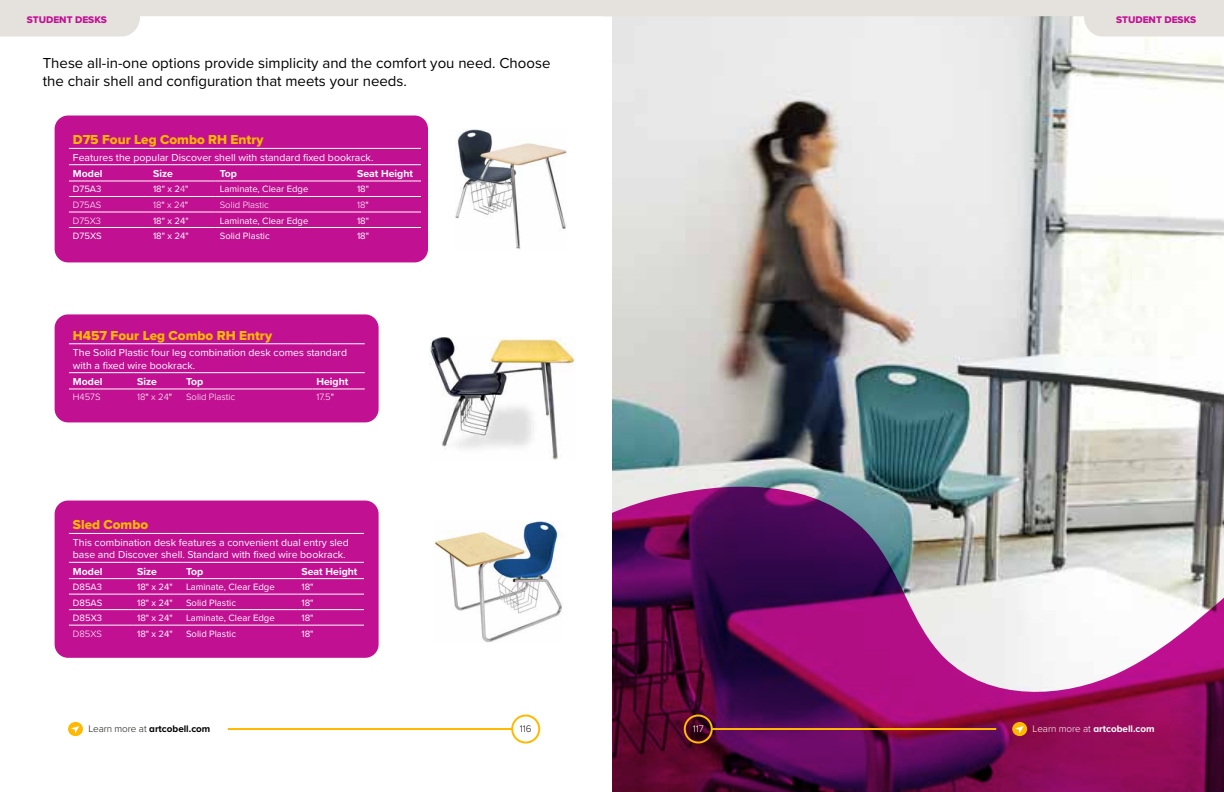
<style>
.page{position:relative;width:1224px;height:792px;background:#fff}
.page>*{position:absolute;margin:0;border:0;box-sizing:border-box;transform-origin:0 0}
.t1{font:15px/18px "Proxima Nova";color:#000}
.t2{font:13.5px "Proxima Nova Extrabld";color:#ffb900}
.t3{font:10.5px/12.6px "Proxima Nova";color:#fff}
.t4{font:700 10.5px "Proxima Nova";color:#fff}
.t5{font:10px "Proxima Nova Extrabld";color:#c11194}
.t6{font:700 9.9px "Proxima Nova";color:#000}
.t7{font:700 9.9px "Proxima Nova";color:#fff}
.t8{font:300 9.9px "Proxima Nova";color:#171714}
.t9{font:300 9.9px "Proxima Nova";color:#fff}
.t10{font:9.5px "Proxima Nova";color:#fff}
.t11{font:300 9.5px "Proxima Nova";color:#fff}
.s1{font-weight:300}
.s2{font-weight:400}
.s3{font-weight:300;color:#171714}
</style>
<div class="page">
<div style="left:68px;top:722px;width:15px;height:14px;background:#ffb900;border-radius:50%"></div>
<svg style="left:71px;top:726px;width:8px;height:8px"></svg>
<div style="left:511px;top:715px;width:29px;height:29px;border:2px solid #ffb900;border-radius:50%"></div>
<hr style="left:228px;top:728px;width:284px;height:2px;background:#ffb900">
<div style="left:55px;top:116px;width:373px;height:146px;background:#c21093;border-radius:13px"></div>
<div style="left:55px;top:314px;width:324px;height:108px;background:#c21093;border-radius:13px"></div>
<img style="left:456px;top:130px;width:110px;height:119px">
<img style="left:429px;top:337px;width:146px;height:122px">
<div style="left:55px;top:501px;width:324px;height:157px;background:#c21093;border-radius:13px"></div>
<img style="left:434px;top:522px;width:128px;height:121px">
<hr style="left:69px;top:148px;width:80px;height:1px;background:#fff">
<hr style="left:149px;top:148px;width:67px;height:1px;background:#fff">
<hr style="left:216px;top:148px;width:137px;height:1px;background:#fff">
<hr style="left:353px;top:148px;width:68px;height:1px;background:#fff">
<hr style="left:69px;top:164px;width:80px;height:1px;background:#fff">
<hr style="left:149px;top:164px;width:67px;height:1px;background:#fff">
<hr style="left:216px;top:164px;width:137px;height:1px;background:#fff">
<hr style="left:353px;top:164px;width:68px;height:1px;background:#fff">
<hr style="left:69px;top:196px;width:80px;height:1px;background:#fff">
<hr style="left:149px;top:196px;width:67px;height:1px;background:#fff">
<hr style="left:216px;top:196px;width:137px;height:1px;background:#fff">
<hr style="left:353px;top:196px;width:68px;height:1px;background:#fff">
<hr style="left:69px;top:212px;width:80px;height:1px;background:#fff">
<hr style="left:149px;top:212px;width:67px;height:1px;background:#fff">
<hr style="left:216px;top:212px;width:137px;height:1px;background:#fff">
<hr style="left:353px;top:212px;width:68px;height:1px;background:#fff">
<hr style="left:69px;top:227px;width:80px;height:1px;background:#fff">
<hr style="left:149px;top:227px;width:67px;height:1px;background:#fff">
<hr style="left:216px;top:227px;width:137px;height:1px;background:#fff">
<hr style="left:353px;top:227px;width:68px;height:1px;background:#fff">
<hr style="left:69px;top:181px;width:80px;height:1px;background:#fff">
<hr style="left:149px;top:181px;width:67px;height:1px;background:#fff">
<hr style="left:216px;top:181px;width:137px;height:1px;background:#fff">
<hr style="left:353px;top:181px;width:68px;height:1px;background:#fff">
<hr style="left:69px;top:344px;width:64px;height:1px;background:#fff">
<hr style="left:133px;top:344px;width:49px;height:1px;background:#fff">
<hr style="left:182px;top:344px;width:130px;height:1px;background:#fff">
<hr style="left:312px;top:344px;width:53px;height:1px;background:#fff">
<hr style="left:69px;top:372px;width:64px;height:1px;background:#fff">
<hr style="left:133px;top:372px;width:49px;height:1px;background:#fff">
<hr style="left:182px;top:372px;width:130px;height:1px;background:#fff">
<hr style="left:312px;top:372px;width:53px;height:1px;background:#fff">
<hr style="left:69px;top:389px;width:64px;height:1px;background:#fff">
<hr style="left:133px;top:389px;width:49px;height:1px;background:#fff">
<hr style="left:182px;top:389px;width:130px;height:1px;background:#fff">
<hr style="left:312px;top:389px;width:53px;height:1px;background:#fff">
<hr style="left:69px;top:533px;width:64px;height:1px;background:#fff">
<hr style="left:133px;top:533px;width:49px;height:1px;background:#fff">
<hr style="left:182px;top:533px;width:115px;height:1px;background:#fff">
<hr style="left:298px;top:533px;width:66px;height:1px;background:#fff">
<hr style="left:69px;top:562px;width:64px;height:1px;background:#fff">
<hr style="left:133px;top:562px;width:49px;height:1px;background:#fff">
<hr style="left:182px;top:562px;width:115px;height:1px;background:#fff">
<hr style="left:298px;top:562px;width:66px;height:1px;background:#fff">
<hr style="left:69px;top:594px;width:64px;height:1px;background:#fff">
<hr style="left:133px;top:594px;width:49px;height:1px;background:#fff">
<hr style="left:182px;top:594px;width:115px;height:1px;background:#fff">
<hr style="left:298px;top:594px;width:66px;height:1px;background:#fff">
<hr style="left:69px;top:609px;width:64px;height:1px;background:#fff">
<hr style="left:133px;top:609px;width:49px;height:1px;background:#fff">
<hr style="left:182px;top:609px;width:115px;height:1px;background:#fff">
<hr style="left:298px;top:609px;width:66px;height:1px;background:#fff">
<hr style="left:69px;top:625px;width:64px;height:1px;background:#fff">
<hr style="left:133px;top:625px;width:49px;height:1px;background:#fff">
<hr style="left:182px;top:625px;width:115px;height:1px;background:#fff">
<hr style="left:298px;top:625px;width:66px;height:1px;background:#fff">
<hr style="left:69px;top:578px;width:64px;height:1px;background:#fff">
<hr style="left:133px;top:578px;width:49px;height:1px;background:#fff">
<hr style="left:182px;top:578px;width:115px;height:1px;background:#fff">
<hr style="left:298px;top:578px;width:66px;height:1px;background:#fff">
<img style="left:612px;top:36px;width:612px;height:398px">
<img style="left:612px;top:434px;width:612px;height:358px">
<div style="left:1012px;top:722px;width:15px;height:14px;background:#ffb900;border-radius:50%"></div>
<svg style="left:1015px;top:726px;width:9px;height:8px"></svg>
<div style="left:684px;top:715px;width:29px;height:29px;border:2px solid #ffb900;border-radius:50%"></div>
<hr style="left:712px;top:728px;width:284px;height:2px;background:#ffb900">
<svg style="left:0;top:0;width:1224px;height:36px"></svg>
<p class="t5" style="left:27px;top:12px;width:82px">STUDENT DESKS</p>
<h1 class="t1" style="left:43px;top:54px;width:509px">These all-in-one options provide simplicity and the comfort you need. Choose the chair shell and configuration that meets your needs.</h1>
<p class="t2" style="left:73px;top:130px;width:192px">D75 Four Leg Combo RH Entry</p>
<p class="t3" style="left:73px;top:150px;width:302px">Features the popular Discover shell with standard fixed bookrack.</p>
<p class="t4" style="left:73px;top:166px;width:31px">Model</p>
<p class="t4" style="left:153px;top:166px;width:21px">Size</p>
<p class="t4" style="left:220px;top:166px;width:19px">Top</p>
<p class="t4" style="left:357px;top:166px;width:57px">Seat Height</p>
<p class="t10" style="left:73px;top:182px;width:30px">D75A3</p>
<p class="t10" style="left:153px;top:182px;width:37px">18" x 2<span class="s1">4</span>"</p>
<p class="t10" style="left:220px;top:182px;width:90px">Laminate, Clear Edge</p>
<p class="t10" style="left:357px;top:182px;width:13px">18"</p>
<p class="t11" style="left:73px;top:198px;width:30px">D75AS</p>
<p class="t11" style="left:153px;top:198px;width:37px">18<span class="s2">"</span> x 24<span class="s2">"</span></p>
<p class="t11" style="left:220px;top:198px;width:51px">Solid Plastic</p>
<p class="t11" style="left:357px;top:198px;width:13px">18<span class="s2">"</span></p>
<p class="t11" style="left:73px;top:213px;width:30px">D75X3</p>
<p class="t10" style="left:153px;top:213px;width:37px">18" x 24"</p>
<p class="t10" style="left:220px;top:213px;width:90px">Laminate, Clear Edge</p>
<p class="t10" style="left:357px;top:213px;width:13px">18"</p>
<p class="t10" style="left:73px;top:229px;width:30px">D75XS</p>
<p class="t10" style="left:153px;top:229px;width:37px">18" x 24"</p>
<p class="t10" style="left:220px;top:229px;width:51px">Solid Plastic</p>
<p class="t10" style="left:357px;top:229px;width:13px">18"</p>
<p class="t2" style="left:73px;top:325px;width:201px">H457 Four Leg Combo RH Entry</p>
<p class="t3" style="left:73px;top:346px;width:276px">The Solid Plastic four leg combination desk comes standard with a fixed wire bookrack.</p>
<p class="t4" style="left:73px;top:374px;width:31px">Model</p>
<p class="t4" style="left:137px;top:374px;width:21px">Size</p>
<p class="t4" style="left:186px;top:374px;width:19px">Top</p>
<p class="t4" style="left:316px;top:374px;width:33px">Height</p>
<p class="t11" style="left:73px;top:390px;width:29px">H457S</p>
<p class="t11" style="left:137px;top:390px;width:37px">18<span class="s2">"</span> x 24<span class="s2">"</span></p>
<p class="t11" style="left:186px;top:390px;width:51px">Solid Plastic</p>
<p class="t11" style="left:316px;top:390px;width:19px">17.5<span class="s2">"</span></p>
<p class="t2" style="left:73px;top:515px;width:77px">Sled Combo</p>
<p class="t3" style="left:73px;top:535px;width:277px">This combination desk features a convenient dual entry sled base and Discover shell. Standard with fixed wire bookrack.</p>
<p class="t4" style="left:73px;top:563px;width:31px">Model</p>
<p class="t4" style="left:137px;top:563px;width:21px">Size</p>
<p class="t4" style="left:186px;top:563px;width:19px">Top</p>
<p class="t4" style="left:301px;top:563px;width:57px">Seat Height</p>
<p class="t10" style="left:73px;top:580px;width:31px">D85A3</p>
<p class="t10" style="left:137px;top:580px;width:37px">18" x 24"</p>
<p class="t10" style="left:186px;top:580px;width:90px">Laminate, Clear Edge</p>
<p class="t10" style="left:302px;top:580px;width:13px">18"</p>
<p class="t10" style="left:73px;top:595px;width:31px">D85AS</p>
<p class="t10" style="left:137px;top:595px;width:37px">18" x 24"</p>
<p class="t10" style="left:186px;top:595px;width:51px">Solid Plastic</p>
<p class="t10" style="left:302px;top:595px;width:13px">18"</p>
<p class="t10" style="left:73px;top:611px;width:31px">D85X3</p>
<p class="t10" style="left:137px;top:611px;width:37px">18" x 24"</p>
<p class="t10" style="left:186px;top:611px;width:90px">Laminate, Clear Edge</p>
<p class="t10" style="left:302px;top:611px;width:13px">18"</p>
<p class="t11" style="left:73px;top:626px;width:31px">D85XS</p>
<p class="t10" style="left:137px;top:626px;width:37px">18" x 24"</p>
<p class="t10" style="left:186px;top:626px;width:51px">Solid Plastic</p>
<p class="t10" style="left:302px;top:626px;width:13px">18"</p>
<p class="t6" style="left:88px;top:721px;width:124px"><span class="s3">Learn more at</span> artcobell.com</p>
<p class="t8" style="left:520px;top:722px;width:13px">116</p>
<p class="t5" style="left:1116px;top:12px;width:82px">STUDENT DESKS</p>
<p class="t9" style="left:693px;top:722px;width:12px">117</p>
<p class="t7" style="left:1033px;top:721px;width:124px"><span class="s1">Learn more at</span> artcobell.com</p>
</div>
